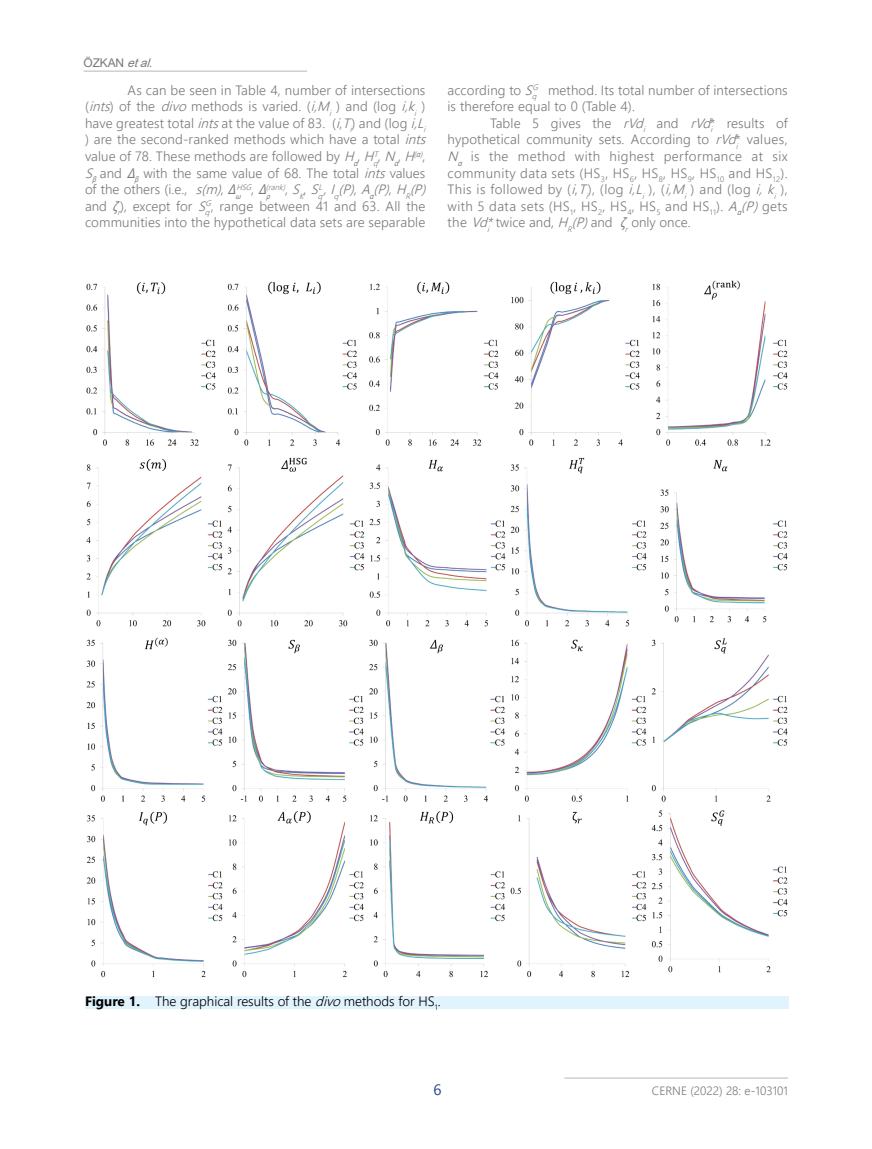
<style>
.page{position:relative;width:872px;height:1149px;background:#fff}
.page>*{position:absolute;margin:0;border:0;box-sizing:border-box;transform-origin:0 0}
.t1{font:15px "Nirmala UI";color:#25408f}
.t2{font:300 13.5px/16.5px "Nirmala UI";letter-spacing:.01em;color:#78797b}
.t3{font:300 13.5px "Nirmala UI";color:#000}
.t4{font:italic 300 13.5px "Nirmala UI";color:#78797b}
.t5{font:300 12px "Nirmala UI";color:#78797b}
.t6{font:12px "Arial";letter-spacing:-.015em;color:#78797b}
.t7{font:italic 300 7.8px "Nirmala UI";color:#78797b}
.s1{font-style:italic}
.s2{font-style:normal;font-size:13.5px}
.s3{font-size:13.5px}
.s4{font-family:"Arial Narrow";font-weight:400}
.s5{font-family:"Arial Narrow";font-weight:400;font-style:italic}
.s6{font-family:"Arial Narrow";font-weight:400;font-size:13.5px}
.s7{font-style:normal}
.s8{font-weight:700}
</style>
<div class="page">
<hr style="left:84px;top:71px;width:223px;height:1px;background:#bdbfc1">
<hr style="left:564px;top:1077px;width:224px;height:1px;background:#bdbfc1">
<div style="left:85px;top:995px;width:703px;height:13px;background:#e1f4fd"></div>
<img style="left:86px;top:280px;width:702px;height:698px">
<p class="t6" style="left:84px;top:54px;width:75px">ÖZKAN <span class="s1">etal.</span></p>
<p class="t2" style="left:85px;top:81px;width:347px;text-indent:43px">As can be seen in Table 4, number of intersections (<span class="s1">ints</span>) of the <span class="s1">divo</span>methods is varied. (<span class="s1">i,M</span><sub>i</sub> ) and (log <span class="s1">i,k</span><sub>i</sub> ) have greatest total <span class="s1">ints</span>at the value of 83. (<span class="s1">i</span>,<span class="s1">T</span><sub>i</sub>) and (log <span class="s1">i,L</span><sub>i </sub>) are the second-ranked methods which have a total <span class="s1">ints </span>value of 78. These methods are followed by <span class="s1">H</span><sub>α</sub>, <span class="s1">H</span><sub>q</sub></p>
<p class="t7" style="left:374px;top:147px;width:53px">T<span class="s2">,</span> <span class="s3">N</span><span class="s4">α</span><span class="s2">,</span> <span class="s3">H</span>(<span class="s4">α</span>)<span class="s2">,</span></p>
<p class="t2" style="left:85px;top:164px;width:342px"><span class="s1">S</span><sub>β</sub> and <span class="s5">Δ</span><sub>β</sub> with the same value of 68. The total <span class="s1">ints</span>values of the others (i.e., <span class="s1">s(m)</span>, <span class="s5">Δ</span><sub>ω</sub></p>
<p class="t7" style="left:266px;top:180px;width:61px">(rank)<span class="s2">,</span> <span class="s3">S</span>K<span class="s2">,</span> <span class="s3">S</span>q</p>
<p class="t7" style="left:236px;top:180px;width:38px">HSG<span class="s2">,</span> <span class="s6">Δ</span><span class="s4">ρ</span></p>
<p class="t4" style="left:318px;top:178px;width:114px"><sup>L</sup> , I<sub>q</sub>(P)<span class="s7">,</span> A<sub>α</sub>(P)<span class="s7">,</span> H<sub>R</sub>(P)</p>
<p class="t2" style="left:85px;top:197px;width:129px">and <span class="s5">ζ</span><sub>r</sub>), except for <span class="s1">S</span><sub>q</sub></p>
<p class="t2" style="left:85px;top:197px;width:342px;text-align:right"><sup>G</sup>, range between 41 and 63. All the<br>communities into the hypothetical data sets are separable</p>
<p class="t2" style="left:447px;top:81px;width:342px;text-indent:85px"><sup>G</sup> method. Its total number of intersections is therefore equal to 0 (Table 4).</p>
<p class="t2" style="left:447px;top:114px;width:342px;text-align:justify;text-indent:43px">Table 5 gives the <span class="s1">rVd</span><sub>i</sub> and <span class="s1">rVd</span><sub>i</sub>* results of hypothetical community sets. According to <span class="s1">rVd</span><sub>i</sub>* values, <span class="s1">N</span><sub>α</sub> is the method with highest performance at six community data sets (HS<sub>3</sub>, HS<sub>6</sub>, HS<sub>8</sub>, HS<sub>9</sub>, HS<sub>10</sub> and HS<sub>12</sub>).<br>This is followed by (<span class="s1">i</span>,<span class="s1">T</span><sub>i</sub>), (log <span class="s1">i,L</span><sub>i</sub> ), (<span class="s1">i,M</span><sub>i</sub> ) and (log <span class="s1">i,k</span><sub>i</sub> ), with 5 data sets (HS<sub>1</sub>, HS<sub>2</sub>, HS<sub>4</sub>, HS<sub>5</sub> and HS<sub>11</sub>). <span class="s1">A</span><sub>α</sub><span class="s1">(P)</span>gets the <span class="s1">Vd</span><sub>i</sub><span class="s1">*</span>twice and, <span class="s1">H</span><sub>R</sub><span class="s1">(P)</span>and <span class="s5">ζ</span><sub>r</sub>only once.</p>
<p class="t2" style="left:447px;top:81px;width:94px">according to <span class="s1">S</span><sub>q</sub></p>
<p class="t3" style="left:85px;top:989px;width:357px"><span class="s8">Figure 1.</span> The graphical results of the <span class="s1">divo</span>methods for HS<sub>1</sub>.</p>
<p class="t1" style="left:433px;top:1077px;width:10px">6</p>
<p class="t5" style="left:652px;top:1080px;width:138px">CERNE (2022) 28: e-103101</p>
</div>
